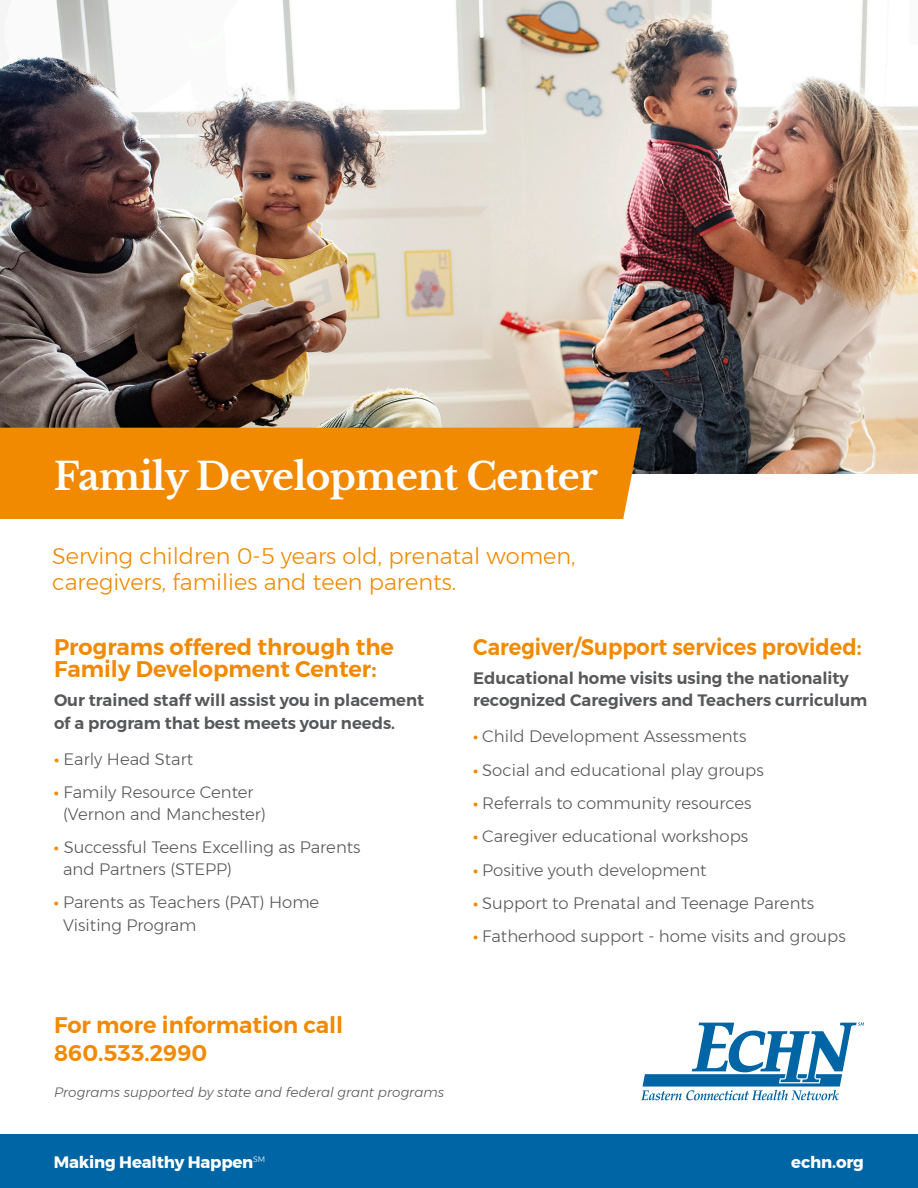
<style>
.page{position:relative;width:918px;height:1188px;background:#fff}
.page>*{position:absolute;margin:0;border:0;box-sizing:border-box;transform-origin:0 0}
.t1{font:700 37.5px "Libre Baskerville";letter-spacing:-.02em;color:#fff}
.t2{font:600 22.5px/22.5px "Montserrat";color:#f18a00}
.Class_Description{font:300 22.5px/25.5px "Montserrat";color:#f18a00}
.t3{font:600 22.5px "Montserrat";color:#f18a00;scale:.93 1}
.t4{font:300 16.5px/22.5px "Montserrat";color:#57585a}
.t5{font:600 16.5px/22.5px "Montserrat";color:#57585a}
.t6{font:700 16.5px "Montserrat";letter-spacing:-.01em;color:#fff}
.Class_Description-2{font:italic 300 13.5px "Montserrat";color:#57585a}
.s1{font-weight:600;color:#f18a00}
</style>
<div class="page">
<div style="left:0;top:1134px;width:918px;height:54px;background:#0065a4"></div>
<svg style="left:641px;top:1022px;width:223px;height:78px"></svg>
<img style="left:0;top:0;width:918px;height:473px">
<div style="left:0;top:428px;width:641px;height:91px;background:#f18a00"></div>
<p class="t1" style="left:54px;top:454px;width:545px">Family Development Center</p>
<p class="Class_Description" style="left:52px;top:543px;width:525px">Serving children 0-5 years old, prenatal women, caregivers, families and teen parents.</p>
<p class="t2" style="left:54px;top:635px;width:341px">Programs offered through the<br>Family Development Center:</p>
<p class="t5" style="left:54px;top:689px;width:372px">Our trained staff will assist you in placement of a program that best meets your needs.</p>
<p class="t4" style="left:54px;top:748px;width:141px"><span class="s1">•</span> Early Head Start</p>
<p class="t4" style="left:54px;top:781px;width:201px"><span class="s1">•</span> Family Resource Center</p>
<p class="t4" style="left:63px;top:803px;width:204px">(Vernon and Manchester)</p>
<p class="t4" style="left:54px;top:836px;width:308px"><span class="s1">•</span> Successful Teens Excelling as Parents</p>
<p class="t4" style="left:63px;top:858px;width:170px">and Partners (STEPP)</p>
<p class="t4" style="left:63px;top:891px;width:258px;text-indent:-9px"><span class="s1">•</span> Parents as Teachers (PAT) Home<br>Visiting Program</p>
<p class="t2" style="left:54px;top:1011px;width:291px;line-height:27.9px">For more information call<br>860.533.2990</p>
<p class="Class_Description-2" style="left:54px;top:1082px;width:392px">Programs supported by state and federal grant programs</p>
<p class="t3" style="left:473px;top:629px;width:419px">Caregiver/Support services provided:</p>
<p class="t5" style="left:473px;top:667px;width:396px">Educational home visits using the nationality recognized Caregivers and Teachers curriculum</p>
<p class="t4" style="left:473px;top:725px;width:275px"><span class="s1">•</span> Child Development Assessments</p>
<p class="t4" style="left:473px;top:758px;width:292px"><span class="s1">•</span> Social and educational play groups</p>
<p class="t4" style="left:473px;top:792px;width:280px"><span class="s1">•</span> Referrals to community resources</p>
<p class="t4" style="left:473px;top:825px;width:276px"><span class="s1">•</span> Caregiver educational workshops</p>
<p class="t4" style="left:473px;top:858px;width:235px"><span class="s1">•</span> Positive youth development</p>
<p class="t4" style="left:473px;top:892px;width:342px"><span class="s1">•</span> Support to Prenatal and Teenage Parents</p>
<p class="t4" style="left:473px;top:925px;width:374px"><span class="s1">•</span> Fatherhood support - home visits and groups</p>
<p class="t6" style="left:54px;top:1149px;width:213px">Making Healthy Happen<sup>SM</sup></p>
<p class="t6" style="left:791px;top:1149px;width:74px">echn.org</p>
</div>
